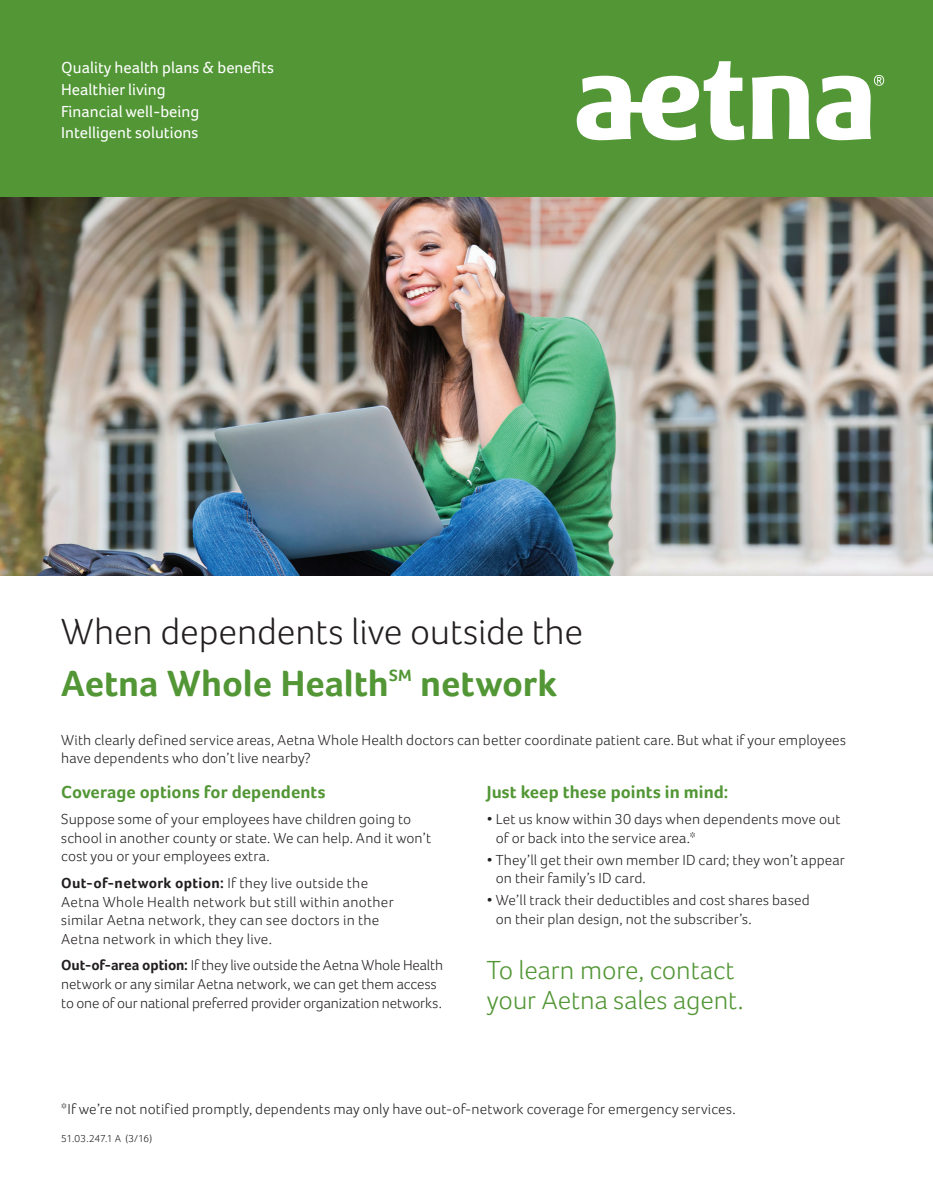
<style>
.page{position:relative;width:933px;height:1203px;background:#fff}
.page>*{position:absolute;margin:0;border:0;box-sizing:border-box;transform-origin:0 0}
.t1{font:300 37.5px "Foco";letter-spacing:-.005em;color:#231f20}
.t2{font:700 37.5px "Foco";color:#529635}
.t3{font:300 27px/30px "Foco";letter-spacing:-.005em;color:#529635}
.t4{font:700 18px "Foco";color:#529635}
.t5{font:700 16.8px "Foco";color:#529635}
.t6{font:16.5px/21.8px "Foco";color:#fff}
.t7{font:300 15px/18.8px "Foco";letter-spacing:.01em;color:#231f20}
.t8{font:300 10.5px "Foco";letter-spacing:-.025em;color:#231f20}
.s1{font-weight:700}
</style>
<div class="page">
<div style="left:0;top:0;width:932px;height:197px;background:#529635"></div>
<img style="left:0;top:197px;width:932px;height:378px">
<svg style="left:576px;top:61px;width:308px;height:79px"></svg>
<p class="t6" style="left:61px;top:56px;width:214px">Quality health plans &amp; benefits<br>Healthier living<br>Financial well-being<br>Intelligent solutions</p>
<h1 class="t1" style="left:61px;top:610px;width:523px">When dependents live outside the</h1>
<h1 class="t2" style="left:61px;top:661px;width:329px">Aetna Whole Health</h1>
<p class="t5" style="left:389px;top:665px;width:24px">SM</p>
<h1 class="t2" style="left:420px;top:661px;width:138px">network</h1>
<p class="t7" style="left:61px;top:730px;width:786px">With clearly defined service areas, Aetna Whole Health doctors can better coordinate patient care. But what if your employees have dependents who don’t live nearby?</p>
<p class="t4" style="left:61px;top:781px;width:266px">Coverage options for dependents</p>
<p class="t7" style="left:61px;top:809px;width:371px">Suppose some of your employees have children going to school in another county or state. We can help. And it won’t cost you or your employees extra.</p>
<p class="t7" style="left:61px;top:873px;width:334px"><span class="s1">Out-of-network option:</span> If they live outside the Aetna Whole Health network but still within another similar Aetna network, they can see doctors in the Aetna network in which they live.</p>
<p class="t7" style="left:61px;top:955px;width:383px"><span class="s1">Out-of-area option:</span> If they live outside the Aetna Whole Health network or any similar Aetna network, we can get them access to one of our national preferred provider organization networks.</p>
<p class="t4" style="left:486px;top:781px;width:243px">Just keep these points in mind:</p>
<p class="t7" style="left:495px;top:809px;width:346px;text-indent:-9px">• Let us know within 30 days when dependents move out of or back into the service area.*</p>
<p class="t7" style="left:495px;top:850px;width:350px;text-indent:-9px">• They’ll get their own member ID card; they won’t appear on their family’s ID card.</p>
<p class="t7" style="left:495px;top:890px;width:315px;text-indent:-9px">• We’ll track their deductibles and cost shares based on their plan design, not the subscriber’s.</p>
<h2 class="t3" style="left:486px;top:954px;width:258px">To learn more, contact your Aetna sales agent.</h2>
<p class="t7" style="left:61px;top:1098px;width:675px">*If we’re not notified promptly, dependents may only have out-of-network coverage for emergency services.</p>
<p class="t8" style="left:61px;top:1132px;width:92px">51.03.247.1 A (3/16)</p>
</div>
